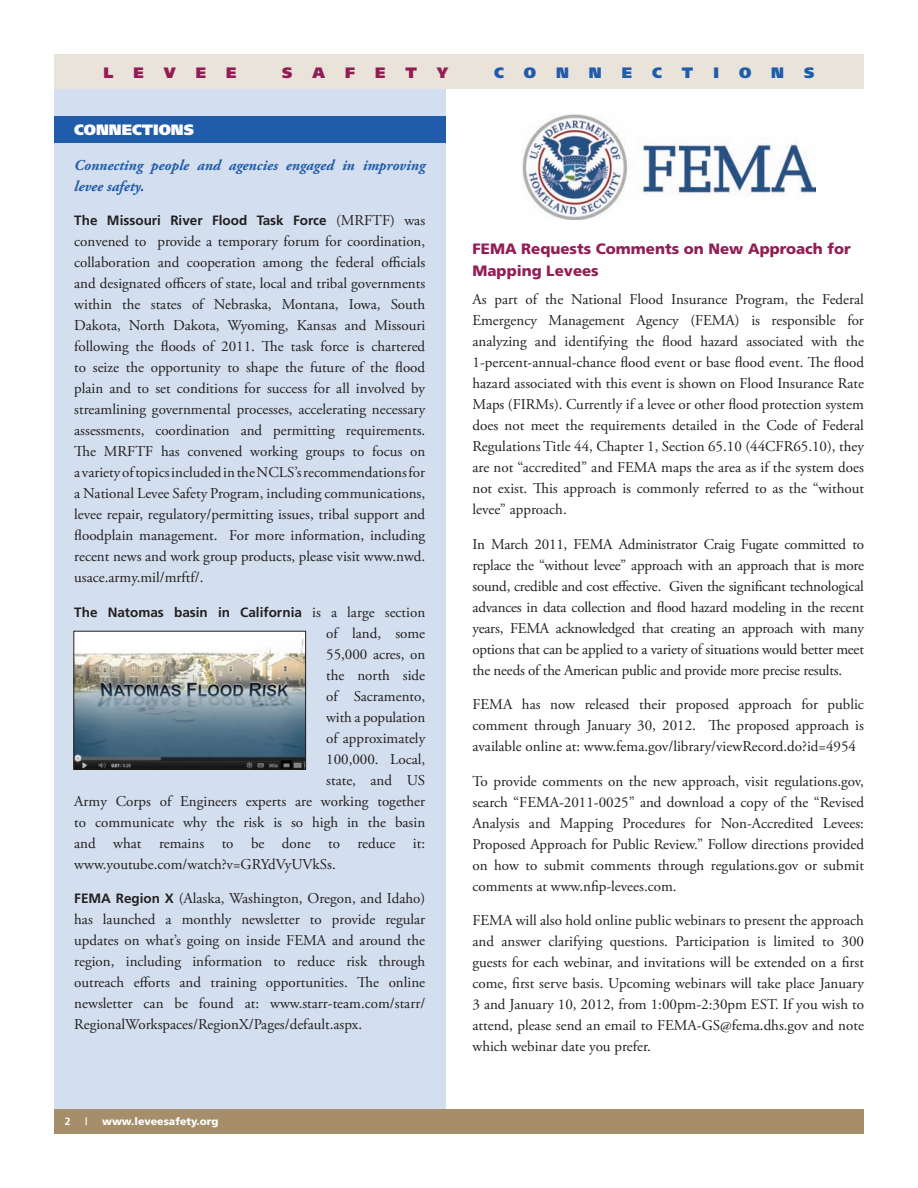
<style>
.page{position:relative;width:918px;height:1188px;background:#fff}
.page>*{position:absolute;margin:0;border:0;box-sizing:border-box;transform-origin:0 0}
.text{font:15px/21px "Adobe Garamond Pro";color:#231f20;text-align:justify}
.text-2{font:italic 700 15px/21px "Adobe Garamond Pro";color:#215caa}
.t1{font:900 15px/22.5px "Frutiger";color:#921d54}
.t2{font:900 15px "Frutiger";color:#921d54}
.t3{font:900 15px "Frutiger";color:#215caa}
.subheads{font:900 15px "Frutiger";color:#fff}
.text-3{font:700 13.5px "Frutiger";color:#231f20}
.t4{font:900 10.5px "Frutiger";color:#fff}
.t5{font:700 10.5px "Frutiger";color:#fff}
.s1{font-family:"Adobe Garamond Pro";font-weight:400;font-size:15px}
.s2{font-family:"Frutiger";font-weight:700;font-size:13.5px}
</style>
<div class="page">
<div style="left:54px;top:89px;width:392px;height:1030px;background:#d3deee"></div>
<div style="left:54px;top:117px;width:392px;height:26px;background:#215caa"></div>
<div style="left:54px;top:54px;width:810px;height:35px;background:#e9e3da"></div>
<div style="left:54px;top:1109px;width:810px;height:25px;background:#a68e6a"></div>
<img style="left:75px;top:633px;width:229px;height:135px">
<div style="left:73px;top:631px;width:233px;height:139px;border:1px solid #231f20"></div>
<img style="left:522px;top:115px;width:294px;height:104px">
<p class="t2" style="left:104px;top:64px;width:12px">L</p>
<p class="t2" style="left:134px;top:64px;width:12px">E</p>
<p class="t2" style="left:164px;top:64px;width:13px">V</p>
<p class="t2" style="left:196px;top:64px;width:12px">E</p>
<p class="t2" style="left:226px;top:64px;width:12px">E</p>
<p class="t2" style="left:282px;top:64px;width:12px">S</p>
<p class="t2" style="left:313px;top:64px;width:14px">A</p>
<p class="t2" style="left:345px;top:64px;width:12px">F</p>
<p class="t2" style="left:375px;top:64px;width:12px">E</p>
<p class="t2" style="left:406px;top:64px;width:13px">T</p>
<p class="t2" style="left:437px;top:64px;width:13px">Y</p>
<p class="t3" style="left:494px;top:64px;width:11px">C</p>
<p class="t3" style="left:524px;top:64px;width:14px">O</p>
<p class="t3" style="left:556px;top:64px;width:14px">N</p>
<p class="t3" style="left:589px;top:64px;width:14px">N</p>
<p class="t3" style="left:622px;top:64px;width:12px">E</p>
<p class="t3" style="left:652px;top:64px;width:11px">C</p>
<p class="t3" style="left:682px;top:64px;width:13px">T</p>
<p class="t3" style="left:713px;top:64px;width:7px">I</p>
<p class="t3" style="left:739px;top:64px;width:14px">O</p>
<p class="t3" style="left:771px;top:64px;width:14px">N</p>
<p class="t3" style="left:804px;top:64px;width:12px">S</p>
<p class="subheads" style="left:74px;top:121px;width:121px">CONNECTIONS</p>
<p class="text-2" style="left:74px;top:155px;width:352px">Connecting people and agencies engaged in improving levee safety.</p>
<p class="text-3" style="left:74px;top:213px;width:352px">The Missouri River Flood Task Force <span class="s1">(MRFTF) was</span></p>
<p class="text" style="left:74px;top:232px;width:353px">convened to provide a temporary forum for coordination, collaboration and cooperation among the federal officials and designated officers of state, local and tribal governments within the states of Nebraska, Montana, Iowa, South Dakota, North Dakota, Wyoming, Kansas and Missouri following the floods of 2011. The task force is chartered to seize the opportunity to shape the future of the flood plain and to set conditions for success for all involved by streamlining governmental processes, accelerating necessary assessments, coordination and permitting requirements.<br>The MRFTF has convened working groups to focus on a variety of topics included in the NCLS’s recommendations for a National Levee Safety Program, including communications, levee repair, regulatory/permitting issues, tribal support and floodplain management. For more information, including recent news and work group products, please visit www.nwd. usace.army.mil/mrftf/.</p>
<p class="text-3" style="left:74px;top:604px;width:352px">The Natomas basin in California <span class="s1">is a large section</span></p>
<p class="text" style="left:326px;top:623px;width:101px">of land, some</p>
<p class="text" style="left:326px;top:644px;width:100px">55,000 acres, on</p>
<p class="text" style="left:326px;top:665px;width:100px">the north side</p>
<p class="text" style="left:326px;top:686px;width:100px">of Sacramento,</p>
<p class="text" style="left:326px;top:707px;width:101px">with a population</p>
<p class="text" style="left:326px;top:728px;width:101px">of approximately</p>
<p class="text" style="left:326px;top:749px;width:100px">100,000. Local,</p>
<p class="text" style="left:326px;top:770px;width:100px">state, and US</p>
<p class="text" style="left:74px;top:791px;width:352px">Army Corps of Engineers experts are working together</p>
<p class="text" style="left:74px;top:812px;width:352px">to communicate why the risk is so high in the basin</p>
<p class="text" style="left:74px;top:833px;width:352px">and what remains to be done to reduce it:</p>
<p class="text" style="left:74px;top:854px;width:263px">www.youtube.com/watch?v=GRYdVyUVkSs.</p>
<p class="text" style="left:74px;top:889px;width:353px"><span class="s2">FEMA Region X</span> (Alaska, Washington, Oregon, and Idaho) has launched a monthly newsletter to provide regular updates on what’s going on inside FEMA and around the region, including information to reduce risk through outreach efforts and training opportunities. The online newsletter can be found at: www.starr-team.com/starr/ RegionalWorkspaces/RegionX/Pages/default.aspx.</p>
<p class="t5" style="left:65px;top:1115px;width:7px">2</p>
<p class="t5" style="left:85px;top:1115px;width:4px">|</p>
<p class="t4" style="left:102px;top:1115px;width:118px">www.leveesafety.org</p>
<p class="t1" style="left:472px;top:237px;width:380px">FEMA Requests Comments on New Approach for<br>Mapping Levees</p>
<p class="text" style="left:472px;top:289px;width:393px">As part of the National Flood Insurance Program, the Federal Emergency Management Agency (FEMA) is responsible for analyzing and identifying the flood hazard associated with the 1-percent-annual-chance flood event or base flood event. The flood hazard associated with this event is shown on Flood Insurance Rate Maps (FIRMs). Currently if a levee or other flood protection system does not meet the requirements detailed in the Code of Federal Regulations Title 44, Chapter 1, Section 65.10 (44CFR65.10), they are not “accredited” and FEMA maps the area as if the system does not exist. This approach is commonly referred to as the “without levee” approach.</p>
<p class="text" style="left:472px;top:534px;width:393px">In March 2011, FEMA Administrator Craig Fugate committed to replace the “without levee” approach with an approach that is more sound, credible and cost effective. Given the significant technological advances in data collection and flood hazard modeling in the recent years, FEMA acknowledged that creating an approach with many options that can be applied to a variety of situations would better meet the needs of the American public and provide more precise results.</p>
<p class="text" style="left:472px;top:694px;width:393px">FEMA has now released their proposed approach for public comment through January 30, 2012. The proposed approach is available online at: www.fema.gov/library/viewRecord.do?id=4954</p>
<p class="text" style="left:472px;top:771px;width:393px">To provide comments on the new approach, visit regulations.gov, search “FEMA-2011-0025” and download a copy of the “Revised Analysis and Mapping Procedures for Non-Accredited Levees:<br>Proposed Approach for Public Review.” Follow directions provided on how to submit comments through regulations.gov or submit comments at www.nfip-levees.com.</p>
<p class="text" style="left:472px;top:910px;width:393px">FEMA will also hold online public webinars to present the approach and answer clarifying questions. Participation is limited to 300 guests for each webinar, and invitations will be extended on a first come, first serve basis. Upcoming webinars will take place January 3 and January 10, 2012, from 1:00pm-2:30pm EST. If you wish to attend, please send an email to FEMA-GS@fema.dhs.gov and note which webinar date you prefer.</p>
</div>
